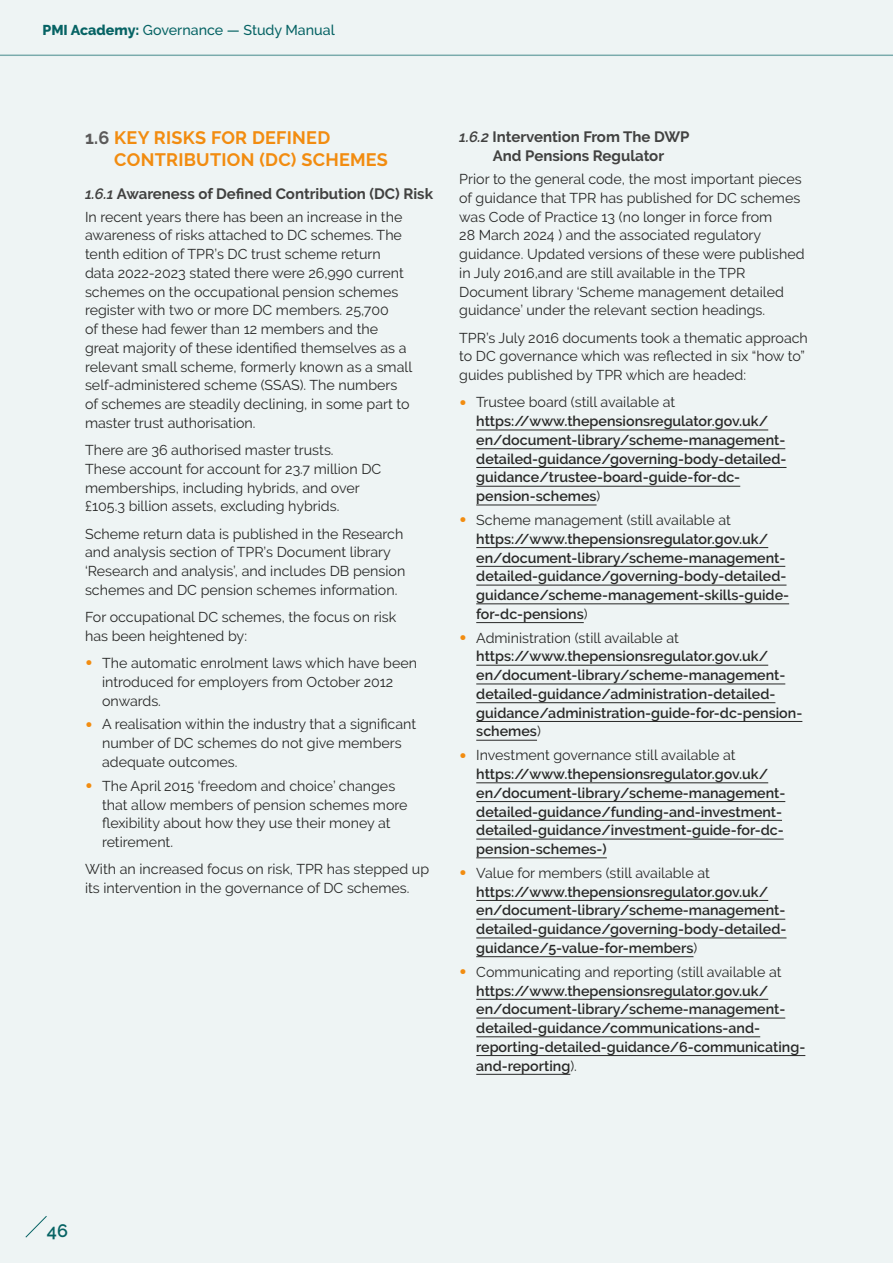
<style>
.page{position:relative;width:893px;height:1263px;background:#eef4f4}
.page>*{position:absolute;margin:0;border:0;box-sizing:border-box;transform-origin:0 0}
.t1{font:700 18px/21.8px "Raleway";letter-spacing:.015em;color:#f28c10}
.t2{font:600 18px "Raleway";color:#066364}
.t3{font:700 15px/19.5px "Raleway";color:#414140;text-align:center}
.t4{font:14.25px/18.8px "Raleway";color:#282827}
.t5{font:600 14.25px/18.8px "Raleway";color:#282827}
.t6{font:500 14.25px "Raleway";color:#066364}
.s1{font-weight:800}
.s2{color:#5b5a5a}
.s3{font-weight:600;font-style:italic}
.s4{font-weight:900;font-size:21px;color:#f28c10}
.s5{font-weight:400}
</style>
<div class="page">
<hr style="left:0;top:55px;width:893px;height:1px;background:#066364">
<hr style="left:476px;top:430px;width:292px;height:1px;background:#282827">
<hr style="left:476px;top:448px;width:309px;height:1px;background:#282827">
<hr style="left:476px;top:467px;width:310px;height:1px;background:#282827">
<hr style="left:476px;top:486px;width:264px;height:1px;background:#282827">
<hr style="left:476px;top:505px;width:121px;height:1px;background:#282827">
<hr style="left:476px;top:547px;width:292px;height:1px;background:#282827">
<hr style="left:476px;top:566px;width:309px;height:1px;background:#282827">
<hr style="left:476px;top:585px;width:310px;height:1px;background:#282827">
<hr style="left:476px;top:603px;width:313px;height:1px;background:#282827">
<hr style="left:476px;top:622px;width:108px;height:1px;background:#282827">
<hr style="left:476px;top:665px;width:292px;height:1px;background:#282827">
<hr style="left:476px;top:683px;width:309px;height:1px;background:#282827">
<hr style="left:476px;top:702px;width:299px;height:1px;background:#282827">
<hr style="left:476px;top:721px;width:326px;height:1px;background:#282827">
<hr style="left:476px;top:740px;width:61px;height:1px;background:#282827">
<hr style="left:476px;top:782px;width:292px;height:1px;background:#282827">
<hr style="left:476px;top:801px;width:309px;height:1px;background:#282827">
<hr style="left:476px;top:820px;width:306px;height:1px;background:#282827">
<hr style="left:476px;top:839px;width:308px;height:1px;background:#282827">
<hr style="left:476px;top:857px;width:131px;height:1px;background:#282827">
<hr style="left:476px;top:900px;width:292px;height:1px;background:#282827">
<hr style="left:476px;top:919px;width:309px;height:1px;background:#282827">
<hr style="left:476px;top:937px;width:310px;height:1px;background:#282827">
<hr style="left:476px;top:956px;width:217px;height:1px;background:#282827">
<hr style="left:476px;top:999px;width:292px;height:1px;background:#282827">
<hr style="left:476px;top:1018px;width:309px;height:1px;background:#282827">
<hr style="left:476px;top:1036px;width:284px;height:1px;background:#282827">
<hr style="left:476px;top:1055px;width:329px;height:1px;background:#282827">
<hr style="left:476px;top:1074px;width:94px;height:1px;background:#282827">
<svg style="left:25px;top:1216px;width:22px;height:22px"></svg>
<p class="t6" style="left:43px;top:21px;width:294px"><span class="s1">PMI Academy:</span> Governance — Study Manual</p>
<p class="t1" style="left:114px;top:127px;width:275px;text-indent:-29px"><span class="s2">1.6</span> KEY RISKS FOR DEFINED<br>CONTRIBUTION (DC) SCHEMES</p>
<p class="t3" style="left:85px;top:184px;width:349px"><span class="s3">1.6.1</span> Awareness of Defined Contribution (DC) Risk</p>
<p class="t4" style="left:85px;top:207px;width:329px">In recent years there has been an increase in the awareness of risks attached to DC schemes. The tenth edition of TPR’s DC trust scheme return data 2022-2023 stated there were 26,990 current schemes on the occupational pension schemes register with two or more DC members. 25,700<br>of these had fewer than 12 members and the great majority of these identified themselves as a relevant small scheme, formerly known as a small self-administered scheme (SSAS). The numbers of schemes are steadily declining, in some part to master trust authorisation.</p>
<p class="t4" style="left:85px;top:441px;width:298px">There are 36 authorised master trusts.<br>These account for account for 23.7 million DC memberships, including hybrids, and over £105.3 billion assets, excluding hybrids.</p>
<p class="t4" style="left:85px;top:524px;width:322px">Scheme return data is published in the Research and analysis section of TPR’s Document library ‘Research and analysis’, and includes DB pension schemes and DC pension schemes information.</p>
<p class="t4" style="left:85px;top:608px;width:313px">For occupational DC schemes, the focus on risk has been heightened by:</p>
<p class="t4" style="left:102px;top:654px;width:317px;text-indent:-17px"><span class="s4">•</span> The automatic enrolment laws which have been introduced for employers from October 2012 onwards.</p>
<p class="t4" style="left:102px;top:715px;width:316px;text-indent:-17px"><span class="s4">•</span> A realisation within the industry that a significant number of DC schemes do not give members adequate outcomes.</p>
<p class="t4" style="left:102px;top:776px;width:307px;text-indent:-17px"><span class="s4">•</span> The April 2015 ‘freedom and choice’ changes that allow members of pension schemes more flexibility about how they use their money at retirement.</p>
<p class="t4" style="left:85px;top:860px;width:346px">With an increased focus on risk, TPR has stepped up its intervention in the governance of DC schemes.</p>
<p class="t3" style="left:459px;top:127px;width:232px"><span class="s3">1.6.2</span> Intervention From The DWP<br>And Pensions Regulator</p>
<p class="t4" style="left:459px;top:170px;width:347px">Prior to the general code, the most important pieces of guidance that TPR has published for DC schemes was Code of Practice 13 (no longer in force from<br>28 March 2024 ) and the associated regulatory guidance. Updated versions of these were published in July 2016,and are still available in the TPR Document library ‘Scheme management detailed guidance’ under the relevant section headings.</p>
<p class="t4" style="left:459px;top:328px;width:350px">TPR’s July 2016 documents took a thematic approach to DC governance which was reflected in six “how to” guides published by TPR which are headed:</p>
<p class="t5" style="left:476px;top:393px;width:312px;text-indent:-17px"><span class="s4">•</span> <span class="s5">Trustee board (still available at </span>https://www.thepensionsregulator.gov.uk/ en/document-library/scheme-management&shy;detailed-guidance/governing-body-detailed&shy;guidance/trustee-board-guide-for-dc&shy;pension-schemes<span class="s5">)</span></p>
<p class="t5" style="left:476px;top:511px;width:314px;text-indent:-17px"><span class="s4">•</span> <span class="s5">Scheme management (still available at </span>https://www.thepensionsregulator.gov.uk/ en/document-library/scheme-management&shy;detailed-guidance/governing-body-detailed&shy;guidance/scheme-management-skills-guide&shy;for-dc-pensions<span class="s5">)</span></p>
<p class="t5" style="left:476px;top:628px;width:328px;text-indent:-17px"><span class="s4">•</span> <span class="s5">Administration (still available at </span>https://www.thepensionsregulator.gov.uk/ en/document-library/scheme-management&shy;detailed-guidance/administration-detailed&shy;guidance/administration-guide-for-dc-pension&shy;schemes<span class="s5">)</span></p>
<p class="t5" style="left:476px;top:746px;width:311px;text-indent:-17px"><span class="s4">•</span> <span class="s5">Investment governance still available at </span>https://www.thepensionsregulator.gov.uk/ en/document-library/scheme-management&shy;detailed-guidance/funding-and-investment&shy;detailed-guidance/investment-guide-for-dc&shy;pension-schemes-)</p>
<p class="t5" style="left:476px;top:863px;width:312px;text-indent:-17px"><span class="s4">•</span> <span class="s5">Value for members (still available at </span>https://www.thepensionsregulator.gov.uk/ en/document-library/scheme-management&shy;detailed-guidance/governing-body-detailed&shy;guidance/5-value-for-members<span class="s5">)</span></p>
<p class="t5" style="left:476px;top:962px;width:331px;text-indent:-17px"><span class="s4">•</span> <span class="s5">Communicating and reporting (still available at </span>https://www.thepensionsregulator.gov.uk/ en/document-library/scheme-management&shy;detailed-guidance/communications-and&shy;reporting-detailed-guidance/6-communicating&shy;and-reporting<span class="s5">).</span></p>
<p class="t2" style="left:47px;top:1221px;width:23px">46</p>
</div>
